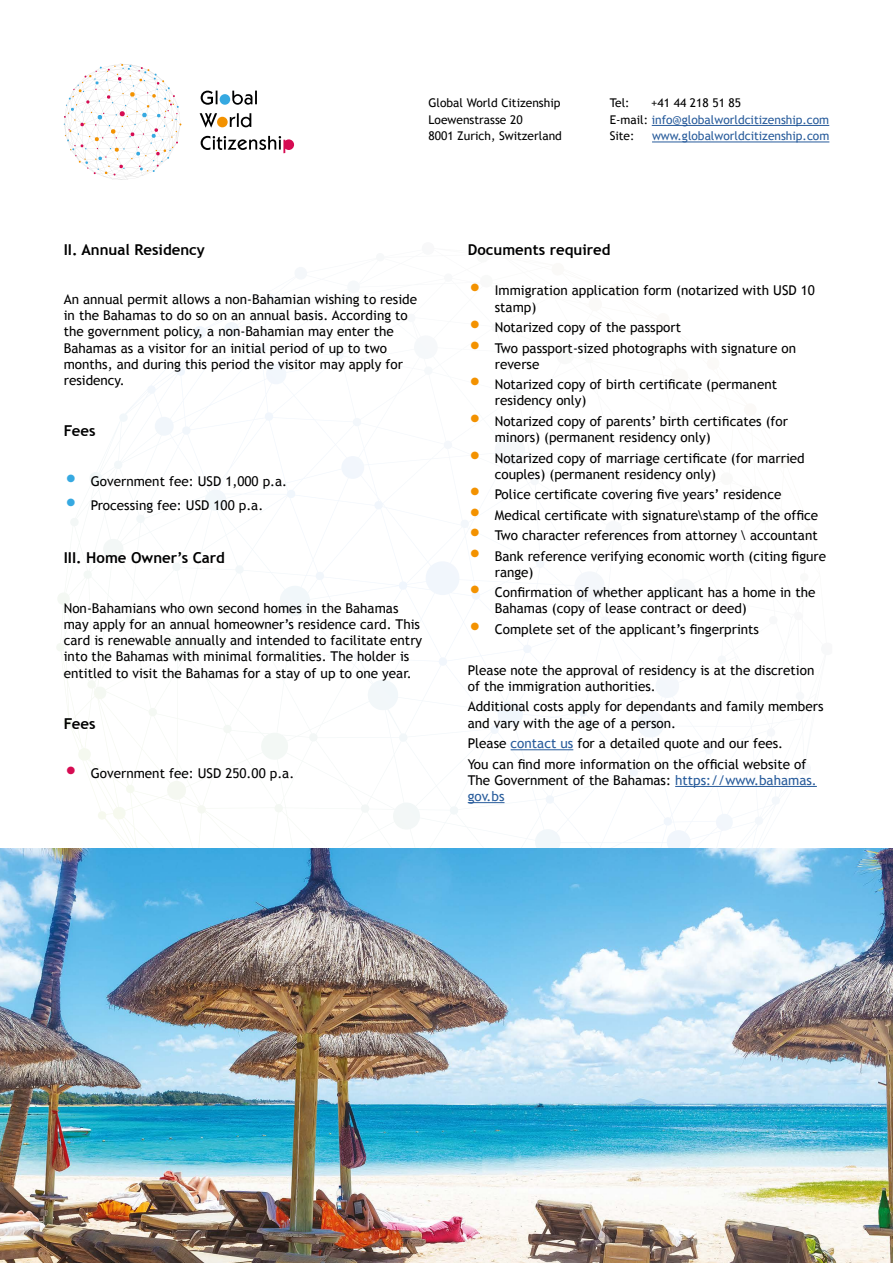
<style>
.page{position:relative;width:893px;height:1263px;background:#fff}
.page>*{position:absolute;margin:0;border:0;box-sizing:border-box;transform-origin:0 0}
.t1{font:700 15px "Trebuchet MS";color:#000}
.t2{font:13.5px/16.2px "Trebuchet MS";color:#000}
.t3{font:12px/16.5px "Trebuchet MS";color:#275b9b}
.t4{font:12px/16.5px "Trebuchet MS";color:#000}
.s1{color:#000}
.s2{font-size:27px;color:#36a9e1}
.s3{font-size:27px;color:#d60b52}
.s4{font-size:27px;color:#f39200}
.s5{color:#275b9b}
</style>
<div class="page">
<svg style="left:82px;top:267px;width:492px;height:496px"></svg>
<svg style="left:575px;top:572px;width:195px;height:190px"></svg>
<img style="left:0;top:848px;width:893px;height:415px">
<svg style="left:64px;top:64px;width:117px;height:116px"></svg>
<div style="left:220px;top:94px;width:10px;height:11px;background:#36a9e1;border-radius:50%"></div>
<svg style="left:232px;top:91px;width:25px;height:14px"></svg>
<svg style="left:200px;top:113px;width:17px;height:15px"></svg>
<div style="left:217px;top:117px;width:11px;height:10px;background:#f39200;border-radius:50%"></div>
<svg style="left:230px;top:113px;width:21px;height:14px"></svg>
<svg style="left:201px;top:136px;width:93px;height:17px"></svg>
<svg style="left:201px;top:91px;width:16px;height:14px"></svg>
<hr style="left:652px;top:125px;width:177px;height:1px;background:#275b9b">
<hr style="left:652px;top:142px;width:177px;height:1px;background:#275b9b">
<hr style="left:511px;top:749px;width:62px;height:1px;background:#275b9b">
<hr style="left:675px;top:786px;width:142px;height:1px;background:#275b9b">
<hr style="left:468px;top:802px;width:36px;height:1px;background:#275b9b">
<p class="t4" style="left:428px;top:95px;width:135px">Global World Citizenship<br>Loewenstrasse 20<br>8001 Zurich, Switzerland</p>
<p class="t4" style="left:610px;top:95px;width:21px">Tel:</p>
<p class="t3" style="left:610px;top:95px;width:221px;text-indent:42px"><span class="s1">+41 44 218 51 85<br>E-mail:</span> info@globalworldcitizenship.com<br><span class="s1">Site:</span></p>
<p class="t3" style="left:652px;top:128px;width:179px">www.globalworldcitizenship.com</p>
<p class="t1" style="left:64px;top:240px;width:143px">II. Annual Residency</p>
<p class="t2" style="left:64px;top:291px;width:355px">An annual permit allows a non-Bahamian wishing to reside in the Bahamas to do so on an annual basis. According to the government policy, a non-Bahamian may enter the Bahamas as a visitor for an initial period of up to two months, and during this period the visitor may apply for residency.</p>
<p class="t1" style="left:64px;top:421px;width:33px">Fees</p>
<p class="t2" style="left:64px;top:473px;width:225px"><span class="s2">•</span> Government fee: USD 1,000 p.a.</p>
<p class="t2" style="left:64px;top:498px;width:201px"><span class="s2">•</span> Processing fee: USD 100 p.a.</p>
<p class="t1" style="left:64px;top:549px;width:163px">III. Home Owner’s Card</p>
<p class="t2" style="left:64px;top:600px;width:360px">Non-Bahamians who own second homes in the Bahamas may apply for an annual homeowner’s residence card. This card is renewable annually and intended to facilitate entry into the Bahamas with minimal formalities. The holder is entitled to visit the Bahamas for a stay of up to one year.</p>
<p class="t1" style="left:64px;top:714px;width:33px">Fees</p>
<p class="t2" style="left:64px;top:765px;width:232px"><span class="s3">•</span> Government fee: USD 250.00 p.a.</p>
<p class="t1" style="left:468px;top:240px;width:144px">Documents required</p>
<p class="t2" style="left:495px;top:283px;width:322px;text-indent:-27px"><span class="s4">•</span> Immigration application form (notarized with USD 10 stamp)</p>
<p class="t2" style="left:468px;top:319px;width:215px"><span class="s4">•</span> Notarized copy of the passport</p>
<p class="t2" style="left:495px;top:340px;width:303px;text-indent:-27px"><span class="s4">•</span> Two passport-sized photographs with signature on reverse</p>
<p class="t2" style="left:495px;top:376px;width:284px;text-indent:-27px"><span class="s4">•</span> Notarized copy of birth certificate (permanent residency only)</p>
<p class="t2" style="left:495px;top:413px;width:295px;text-indent:-27px"><span class="s4">•</span> Notarized copy of parents’ birth certificates (for minors) (permanent residency only)</p>
<p class="t2" style="left:495px;top:450px;width:312px;text-indent:-27px"><span class="s4">•</span> Notarized copy of marriage certificate (for married couples) (permanent residency only)</p>
<p class="t2" style="left:468px;top:486px;width:315px"><span class="s4">•</span> Police certificate covering five years’ residence</p>
<p class="t2" style="left:468px;top:507px;width:352px"><span class="s4">•</span> Medical certificate with signature\stamp of the office</p>
<p class="t2" style="left:468px;top:527px;width:351px"><span class="s4">•</span> Two character references from attorney \ accountant</p>
<p class="t2" style="left:495px;top:548px;width:333px;text-indent:-27px"><span class="s4">•</span> Bank reference verifying economic worth (citing figure range)</p>
<p class="t2" style="left:495px;top:584px;width:322px;text-indent:-27px"><span class="s4">•</span> Confirmation of whether applicant has a home in the<br>Bahamas (copy of lease contract or deed)</p>
<p class="t2" style="left:468px;top:621px;width:293px"><span class="s4">•</span> Complete set of the applicant’s fingerprints</p>
<p class="t2" style="left:468px;top:662px;width:348px">Please note the approval of residency is at the discretion of the immigration authorities.</p>
<p class="t2" style="left:468px;top:699px;width:357px">Additional costs apply for dependants and family members and vary with the age of a person.</p>
<p class="t2" style="left:468px;top:733px;width:340px;line-height:20.4px">Please <span class="s5">contact us</span> for a detailed quote and our fees.<br>You can find more information on the official website of</p>
<p class="t2" style="left:468px;top:772px;width:351px">The Government of the Bahamas: <span class="s5">https://www.bahamas. gov.bs</span></p>
</div>
